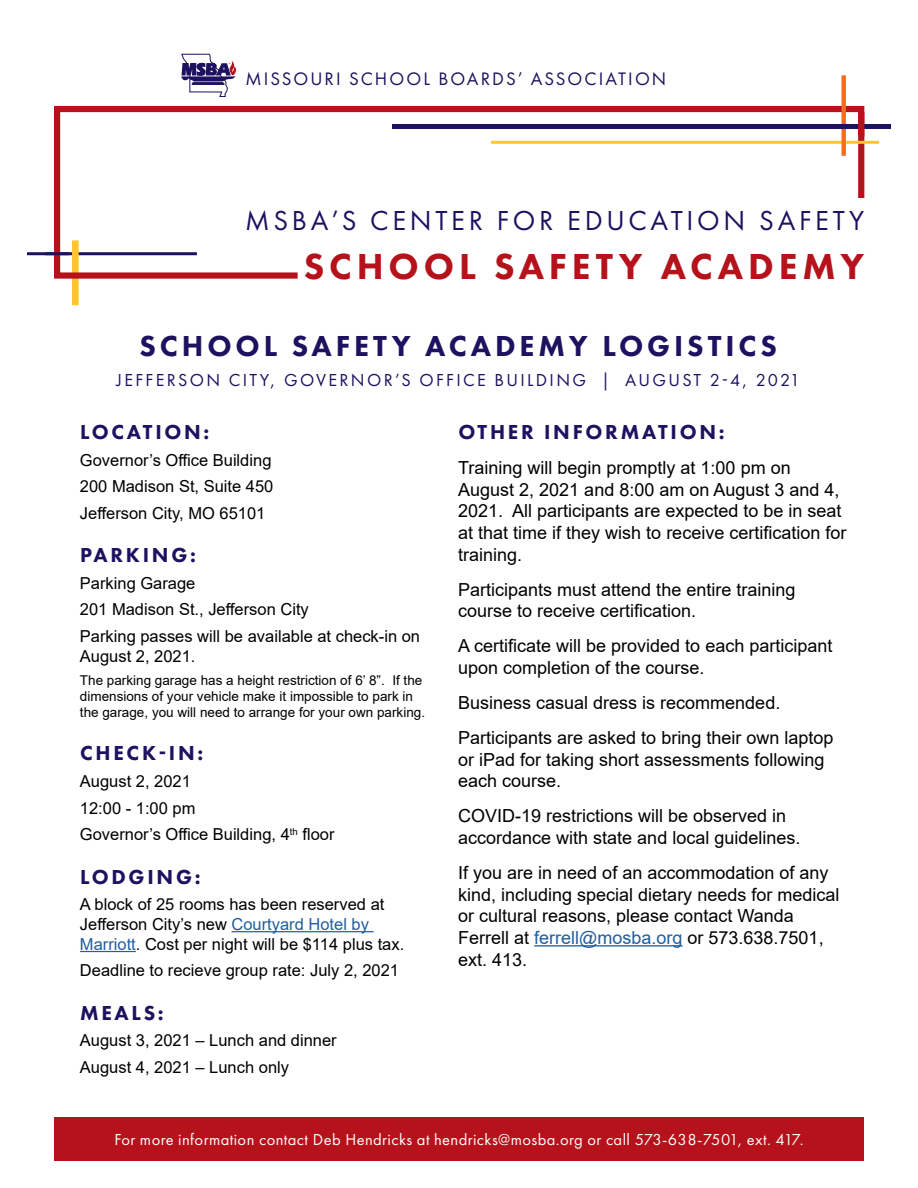
<style>
.page{position:relative;width:918px;height:1188px;background:#fff}
.page>*{position:absolute;margin:0;border:0;box-sizing:border-box;transform-origin:0 0}
.t1{font:800 37.5px "Futura PT";letter-spacing:.13em;color:#b5121b}
.t2{font:800 30px "Futura PT";letter-spacing:.13em;color:#1d1160}
.t3{font:28.5px "Futura PT";letter-spacing:.13em;color:#1d1160}
.t4{font:800 21px "Futura PT";letter-spacing:.13em;color:#1d1160}
.t5{font:18.75px "Futura PT";letter-spacing:.11em;color:#1d1160}
.t6{font:18px/21.6px "Arial";color:#000}
.t7{font:18px "Futura PT";letter-spacing:.13em;color:#1d1160}
.t8{font:16.5px/26.5px "Arial";color:#000}
.t9{font:16.5px "Futura PT";letter-spacing:.025em;color:#fff}
.t10{font:13.5px/16.2px "Arial";color:#000}
.s1{color:#215e9e}
</style>
<div class="page">
<hr style="left:27px;top:252px;width:170px;height:3px;background:#1d1160">
<div style="left:72px;top:240px;width:7px;height:65px;background:#ffc52f"></div>
<svg style="left:51px;top:105px;width:816px;height:177px"></svg>
<hr style="left:491px;top:141px;width:388px;height:3px;background:#ffc52f">
<div style="left:841px;top:75px;width:5px;height:81px;background:#f36c23"></div>
<div style="left:392px;top:124px;width:498px;height:5px;background:#1d1160"></div>
<div style="left:858px;top:112px;width:6px;height:24px;background:#b5121b"></div>
<div style="left:54px;top:1118px;width:810px;height:43px;background:#b5121b"></div>
<svg style="left:181px;top:54px;width:55px;height:43px"></svg>
<hr style="left:45px;top:252px;width:24px;height:3px;background:#1d1160">
<hr style="left:534px;top:945px;width:149px;height:1px;background:#215e9e">
<hr style="left:232px;top:931px;width:142px;height:1px;background:#215e9e">
<hr style="left:80px;top:951px;width:56px;height:1px;background:#215e9e">
<p class="t5" style="left:245px;top:67px;width:422px">MISSOURI SCHOOL BOARDS’ ASSOCIATION</p>
<h3 class="t3" style="left:245px;top:203px;width:621px">MSBA’S CENTER FOR EDUCATION SAFETY</h3>
<h1 class="t1" style="left:304px;top:243px;width:562px">SCHOOL SAFETY ACADEMY</h1>
<h2 class="t2" style="left:139px;top:327px;width:639px">SCHOOL SAFETY ACADEMY LOGISTICS</h2>
<p class="t7" style="left:117px;top:370px;width:685px">JEFFERSON CITY, GOVERNOR’S OFFICE BUILDING | AUGUST 2-4, 2021</p>
<p class="t4" style="left:458px;top:419px;width:268px">OTHER INFORMATION:</p>
<p class="t6" style="left:458px;top:457px;width:390px">Training will begin promptly at 1:00 pm on August 2, 2021 and 8:00 am on August 3 and 4, 2021. All participants are expected to be in seat at that time if they wish to receive certification for training.</p>
<p class="t6" style="left:458px;top:578px;width:339px">Participants must attend the entire training course to receive certification.</p>
<p class="t6" style="left:458px;top:635px;width:376px">A certificate will be provided to each participant upon completion of the course.</p>
<p class="t6" style="left:458px;top:685px;width:377px;line-height:35.1px">Business casual dress is recommended.<br>Participants are asked to bring their own laptop</p>
<p class="t6" style="left:458px;top:748px;width:368px">or iPad for taking short assessments following each course.</p>
<p class="t6" style="left:458px;top:805px;width:344px">COVID-19 restrictions will be observed in accordance with state and local guidelines.</p>
<p class="t6" style="left:458px;top:862px;width:383px">If you are in need of an accommodation of any kind, including special dietary needs for medical or cultural reasons, please contact Wanda Ferrell at <span class="s1">ferrell@mosba.org</span> or 573.638.7501, ext. 413.</p>
<p class="t4" style="left:80px;top:419px;width:131px">LOCATION:</p>
<p class="t8" style="left:80px;top:446px;width:195px;text-align:justify">Governor’s Office Building 200 Madison St, Suite 450<br>Jefferson City, MO 65101</p>
<p class="t4" style="left:80px;top:542px;width:117px">PARKING:</p>
<p class="t8" style="left:80px;top:570px;width:342px">Parking Garage<br>201 Madison St., Jefferson City<br>Parking passes will be available at check-in on</p>
<p class="t8" style="left:80px;top:642px;width:117px">August 2, 2021.</p>
<p class="t10" style="left:80px;top:672px;width:347px">The parking garage has a height restriction of 6’ 8”. If the dimensions of your vehicle make it impossible to park in the garage, you will need to arrange for your own parking.</p>
<p class="t4" style="left:80px;top:740px;width:125px">CHECK-IN:</p>
<p class="t8" style="left:80px;top:768px;width:256px">August 2, 2021<br>12:00 - 1:00 pm<br>Governor’s Office Building, 4<sup>th</sup> floor</p>
<p class="t4" style="left:80px;top:863px;width:122px">LODGING:</p>
<p class="t8" style="left:80px;top:894px;width:326px;line-height:19.8px">A block of 25 rooms has been reserved at<br>Jefferson City’s new <span class="s1">Courtyard Hotel by<br>Marriott</span>. Cost per night will be $114 plus tax.</p>
<p class="t8" style="left:80px;top:957px;width:321px">Deadline to recieve group rate: July 2, 2021</p>
<p class="t4" style="left:80px;top:1000px;width:85px">MEALS:</p>
<p class="t8" style="left:80px;top:1027px;width:258px">August 3, 2021 – Lunch and dinner<br>August 4, 2021 – Lunch only</p>
<p class="t9" style="left:115px;top:1130px;width:691px">For more information contact Deb Hendricks at hendricks@mosba.org or call 573-638-7501, ext. 417.</p>
</div>
